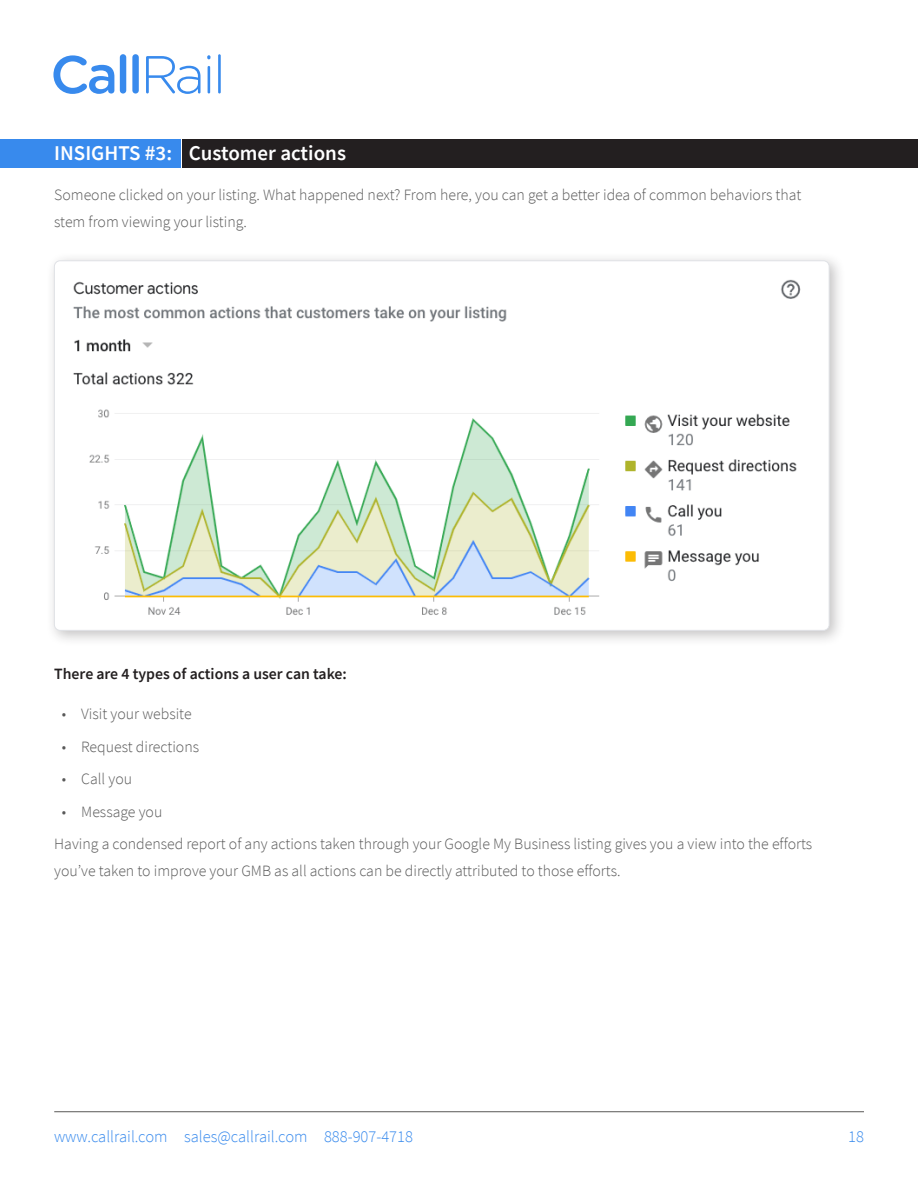
<style>
.page{position:relative;width:918px;height:1188px;background:#fff}
.page>*{position:absolute;margin:0;border:0;box-sizing:border-box;transform-origin:0 0}
.Sub_Black{font:600 21px "Source Sans Pro";color:#fff}
.t1{font:300 16.5px "Source Sans Pro";color:#388aed}
.t2{font:300 15.75px/27px "Source Sans Pro";color:#595959}
.t3{font:600 15.75px "Source Sans Pro";color:#231f20}
</style>
<div class="page">
<hr style="left:54px;top:1111px;width:810px;height:1px;background:#595857">
<div style="left:0;top:139px;width:180px;height:28px;background:#388aed"></div>
<div style="left:183px;top:139px;width:735px;height:28px;background:#231f20"></div>
<svg style="left:53px;top:54px;width:168px;height:40px"></svg>
<div style="left:46px;top:252px;width:799px;height:395px;background:#231f20;opacity:.27"></div>
<img style="left:54px;top:261px;width:775px;height:369px">
<p class="Sub_Black" style="left:54px;top:139px;width:293px">INSIGHTS #3: Customer actions</p>
<p class="t2" style="left:54px;top:182px;width:749px">Someone clicked on your listing. What happened next? From here, you can get a better idea of common behaviors that stem from viewing your listing.</p>
<p class="t3" style="left:54px;top:663px;width:294px">There are 4 types of actions a user can take:</p>
<p class="t2" style="left:62px;top:701px;width:131px">• Visit your website</p>
<p class="t2" style="left:62px;top:733px;width:139px">• Request directions</p>
<p class="t2" style="left:62px;top:766px;width:72px">• Call you</p>
<p class="t2" style="left:62px;top:798px;width:102px">• Message you</p>
<p class="t2" style="left:54px;top:830px;width:760px">Having a condensed report of any actions taken through your Google My Business listing gives you a view into the efforts you’ve taken to improve your GMB as all actions can be directly attributed to those efforts.</p>
<p class="t1" style="left:54px;top:1127px;width:360px">www.callrail.com sales@callrail.com 888-907-4718</p>
<p class="t1" style="left:848px;top:1127px;width:17px">18</p>
</div>
